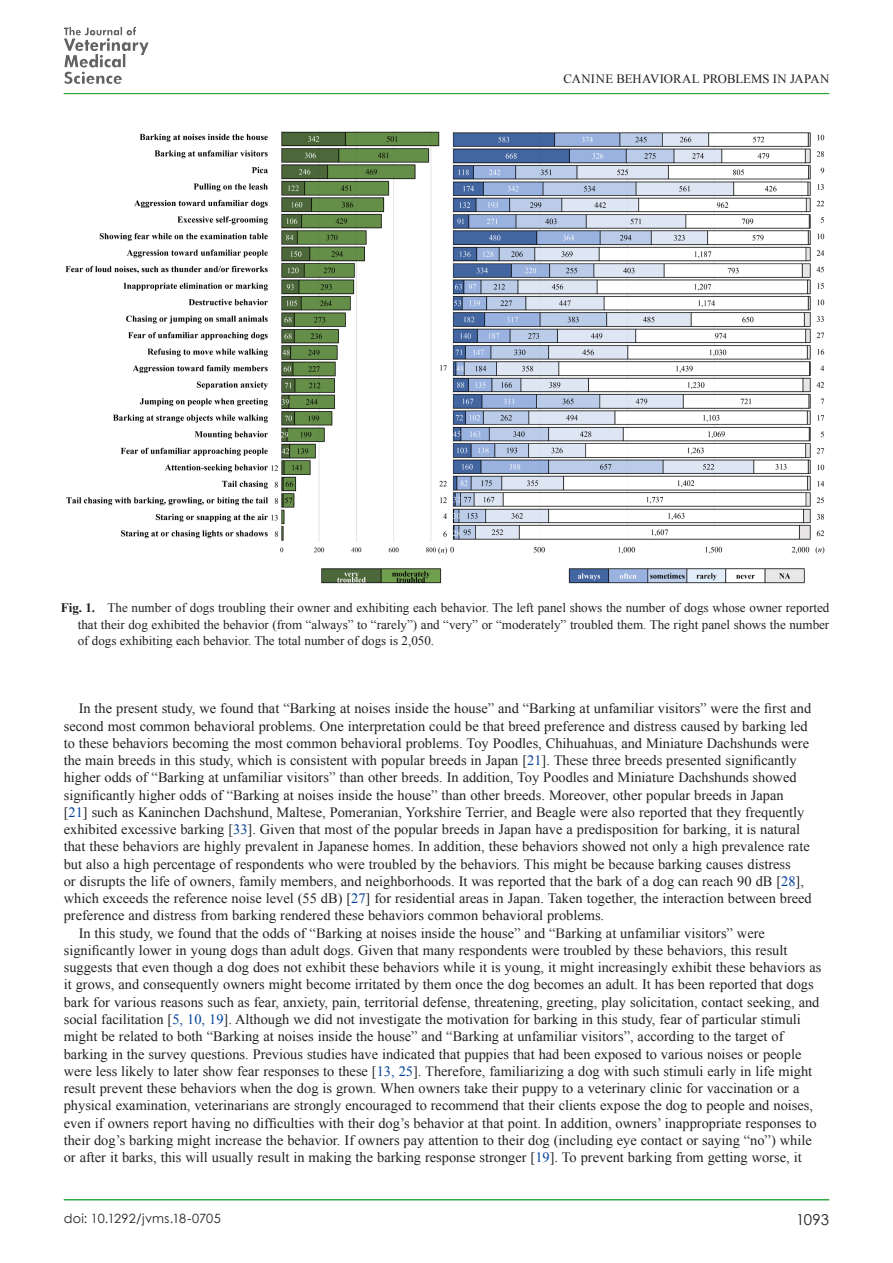
<style>
.page{position:relative;width:893px;height:1263px;background:#fff}
.page>*{position:absolute;margin:0;border:0;box-sizing:border-box;transform-origin:0 0}
.t1{font:15px "Century Gothic";color:#231f20}
.t2{font:14.25px "Times New Roman";color:#231f20}
.t3{font:13.05px/16.5px "Times New Roman";color:#231f20;text-align:justify}
.t4{font:12.75px "Times New Roman";letter-spacing:.005em;color:#231f20}
.t5{font:12.75px "Century Gothic";letter-spacing:.02em;color:#231f20}
.s1{font-weight:700}
.s2{color:#003f98}
</style>
<div class="page">
<img style="left:64px;top:27px;width:74px;height:24px">
<hr style="left:64px;top:93px;width:765px;height:1px;background:#2aa738">
<hr style="left:64px;top:1199px;width:765px;height:1px;background:#2aa738">
<img style="left:65px;top:131px;width:760px;height:452px">
<p class="t4" style="left:563px;top:70px;width:267px">CANINE BEHAVIORAL PROBLEMS IN JAPAN</p>
<p class="t3" style="left:78px;top:599px;width:753px;text-indent:-17px"><span class="s1">Fig. 1.</span> The number of dogs troubling their owner and exhibiting each behavior. The left panel shows the number of dogs whose owner reported that their dog exhibited the behavior (from “always” to “rarely”) and “very” or “moderately” troubled them. The right panel shows the number of dogs exhibiting each behavior. The total number of dogs is 2,050.</p>
<p class="t2" style="left:79px;top:699px;width:734px">In the present study, we found that “Barking at noises inside the house” and “Barking at unfamiliar visitors” were the first and</p>
<p class="t2" style="left:64px;top:716px;width:745px">second most common behavioral problems. One interpretation could be that breed preference and distress caused by barking led</p>
<p class="t2" style="left:64px;top:733px;width:747px">to these behaviors becoming the most common behavioral problems. Toy Poodles, Chihuahuas, and Miniature Dachshunds were</p>
<p class="t2" style="left:64px;top:751px;width:734px">the main breeds in this study, which is consistent with popular breeds in Japan [<span class="s2">21</span>]. These three breeds presented significantly</p>
<p class="t2" style="left:64px;top:768px;width:734px">higher odds of “Barking at unfamiliar visitors” than other breeds. In addition, Toy Poodles and Miniature Dachshunds showed</p>
<p class="t2" style="left:64px;top:785px;width:721px">significantly higher odds of “Barking at noises inside the house” than other breeds. Moreover, other popular breeds in Japan</p>
<p class="t2" style="left:64px;top:802px;width:742px">[<span class="s2">21</span>] such as Kaninchen Dachshund, Maltese, Pomeranian, Yorkshire Terrier, and Beagle were also reported that they frequently</p>
<p class="t2" style="left:64px;top:820px;width:738px">exhibited excessive barking [<span class="s2">33</span>]. Given that most of the popular breeds in Japan have a predisposition for barking, it is natural</p>
<p class="t2" style="left:64px;top:837px;width:747px">that these behaviors are highly prevalent in Japanese homes. In addition, these behaviors showed not only a high prevalence rate</p>
<p class="t2" style="left:64px;top:854px;width:728px">but also a high percentage of respondents who were troubled by the behaviors. This might be because barking causes distress</p>
<p class="t2" style="left:64px;top:871px;width:742px">or disrupts the life of owners, family members, and neighborhoods. It was reported that the bark of a dog can reach 90 dB [<span class="s2">28</span>],</p>
<p class="t2" style="left:64px;top:889px;width:749px">which exceeds the reference noise level (55 dB) [<span class="s2">27</span>] for residential areas in Japan. Taken together, the interaction between breed</p>
<p class="t2" style="left:64px;top:906px;width:542px">preference and distress from barking rendered these behaviors common behavioral problems.</p>
<p class="t2" style="left:79px;top:923px;width:688px">In this study, we found that the odds of “Barking at noises inside the house” and “Barking at unfamiliar visitors” were</p>
<p class="t2" style="left:64px;top:940px;width:725px">significantly lower in young dogs than adult dogs. Given that many respondents were troubled by these behaviors, this result</p>
<p class="t2" style="left:64px;top:958px;width:759px">suggests that even though a dog does not exhibit these behaviors while it is young, it might increasingly exhibit these behaviors as</p>
<p class="t2" style="left:64px;top:975px;width:751px">it grows, and consequently owners might become irritated by them once the dog becomes an adult. It has been reported that dogs</p>
<p class="t2" style="left:64px;top:992px;width:757px">bark for various reasons such as fear, anxiety, pain, territorial defense, threatening, greeting, play solicitation, contact seeking, and</p>
<p class="t2" style="left:64px;top:1010px;width:739px">social facilitation [<span class="s2">5, 10, 19</span>]. Although we did not investigate the motivation for barking in this study, fear of particular stimuli</p>
<p class="t2" style="left:64px;top:1027px;width:721px">might be related to both “Barking at noises inside the house” and “Barking at unfamiliar visitors”, according to the target of</p>
<p class="t2" style="left:64px;top:1044px;width:739px">barking in the survey questions. Previous studies have indicated that puppies that had been exposed to various noises or people</p>
<p class="t2" style="left:64px;top:1061px;width:750px">were less likely to later show fear responses to these [<span class="s2">13, 25</span>]. Therefore, familiarizing a dog with such stimuli early in life might</p>
<p class="t2" style="left:64px;top:1079px;width:737px">result prevent these behaviors when the dog is grown. When owners take their puppy to a veterinary clinic for vaccination or a</p>
<p class="t2" style="left:64px;top:1096px;width:751px">physical examination, veterinarians are strongly encouraged to recommend that their clients expose the dog to people and noises,</p>
<p class="t2" style="left:64px;top:1113px;width:754px">even if owners report having no difficulties with their dog’s behavior at that point. In addition, owners’ inappropriate responses to</p>
<p class="t2" style="left:64px;top:1130px;width:749px">their dog’s barking might increase the behavior. If owners pay attention to their dog (including eye contact or saying “no”) while</p>
<p class="t2" style="left:64px;top:1148px;width:739px">or after it barks, this will usually result in making the barking response stronger [<span class="s2">19</span>]. To prevent barking from getting worse, it</p>
<p class="t5" style="left:64px;top:1209px;width:158px">doi: 10.1292/jvms.18-0705</p>
<p class="t1" style="left:796px;top:1209px;width:35px">1093</p>
</div>
